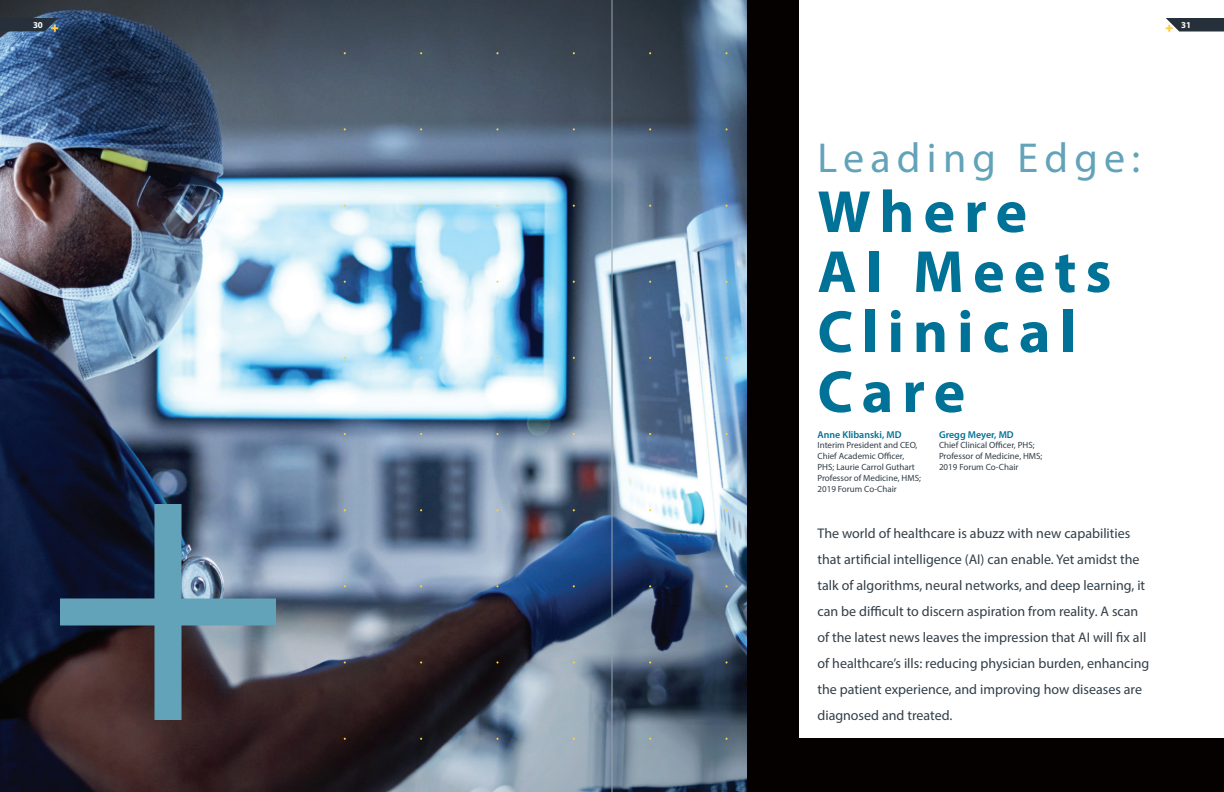
<style>
.page{position:relative;width:1224px;height:792px;background:#fff}
.page>*{position:absolute;margin:0;border:0;box-sizing:border-box;transform-origin:0 0}
.t1{font:700 60px/60px "Myriad Pro";letter-spacing:.15em;color:#007297}
.t2{font:42px "Myriad Pro";letter-spacing:.15em;color:#63a3b9}
.t3{font:14px/26px "Myriad Pro";color:#313e48}
.t4{font:600 10px "Myriad Pro";color:#007297}
.t5{font:9px/10.8px "Myriad Pro";color:#313e48}
.t6{font:700 9px "Myriad Pro";color:#fff}
</style>
<div class="page">
<img style="left:0;top:0;width:748px;height:792px">
<div style="left:748px;top:0;width:476px;height:792px;background:#060101"></div>
<div style="left:800px;top:0;width:424px;height:738px;background:#fff"></div>
<svg style="left:60px;top:504px;width:216px;height:216px;background:#4d5b6b"></svg>
<hr style="left:612px;top:0;width:1px;height:792px;background:#97a3ae">
<svg style="left:0;top:18px;width:58px;height:14px"></svg>
<svg style="left:1166px;top:18px;width:58px;height:14px"></svg>
<p class="t6" style="left:33px;top:19px;width:11px">30</p>
<p class="t6" style="left:1181px;top:19px;width:11px">31</p>
<h2 class="t2" style="left:818px;top:132px;width:324px">Leading Edge:</h2>
<h1 class="t1" style="left:818px;top:180px;width:295px">Where<br>AI Meets<br>Clinical<br>Care</h1>
<p class="t4" style="left:939px;top:428px;width:76px">Gregg Meyer, MD</p>
<p class="t5" style="left:939px;top:440px;width:105px">Chief Clinical Officer, PHS;<br>Professor of Medicine, HMS;<br>2019 Forum Co-Chair</p>
<p class="t4" style="left:818px;top:428px;width:86px">Anne Klibanski, MD</p>
<p class="t5" style="left:818px;top:440px;width:105px">Interim President and CEO,<br>Chief Academic Officer,<br>PHS; Laurie Carrol Guthart<br>Professor of Medicine, HMS;<br>2019 Forum Co-Chair</p>
<p class="t3" style="left:818px;top:520px;width:333px">The world of healthcare is abuzz with new capabilities that artificial intelligence (AI) can enable. Yet amidst the talk of algorithms, neural networks, and deep learning, it can be difficult to discern aspiration from reality. A scan of the latest news leaves the impression that AI will fix all of healthcare’s ills: reducing physician burden, enhancing the patient experience, and improving how diseases are diagnosed and treated.</p>
</div>
